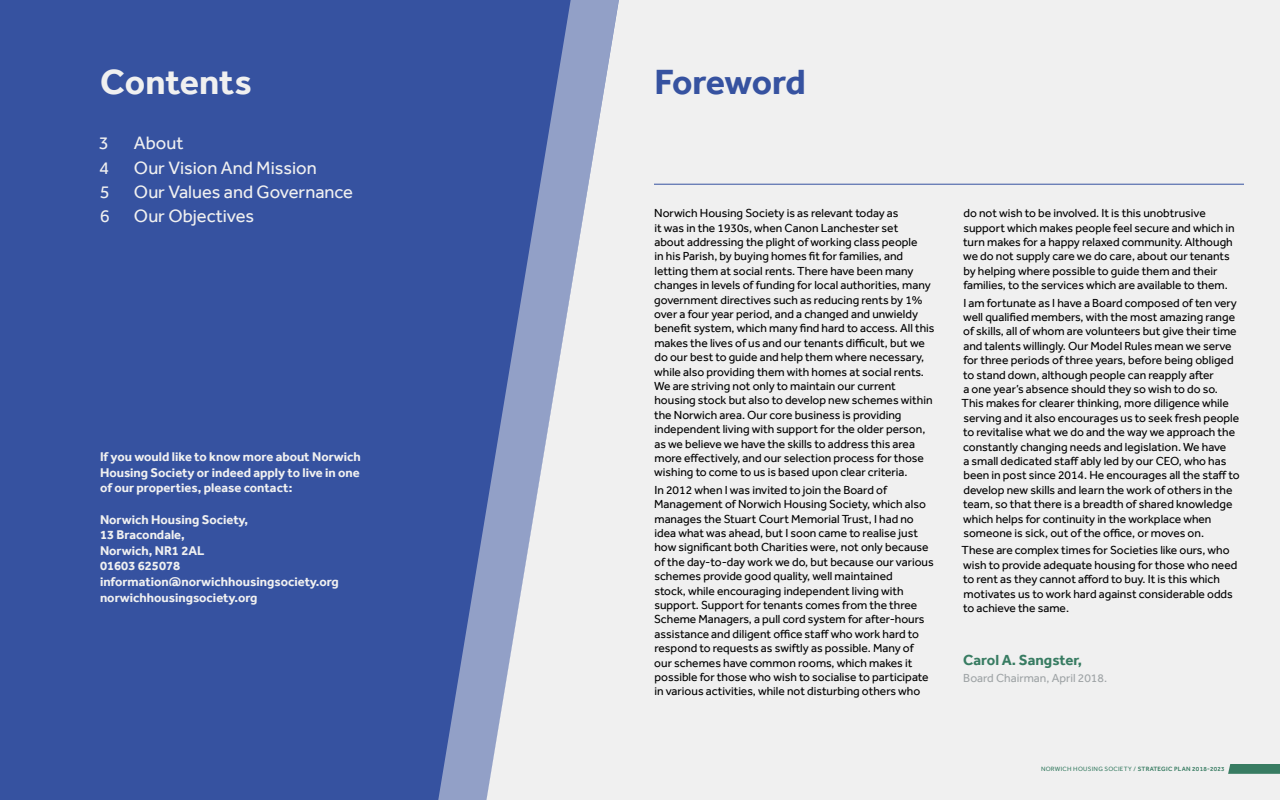
<style>
.page{position:relative;width:1280px;height:800px;background:#f0f0f0}
.page>*{position:absolute;margin:0;border:0;box-sizing:border-box;transform-origin:0 0}
.t1{font:700 36px "Effra";letter-spacing:-.015em;color:#3652a0}
.t2{font:700 36px "Effra";color:#f0f0f0}
.t3{font:18.4px "Effra";color:#f0f0f0}
.t4{font:700 15px "Effra";color:#387c62}
.t5{font:700 13px/15.6px "Effra";color:#f0f0f0;text-align:justify}
.t6{font:12px/14.4px "Effra";color:#000}
.t7{font:12px "Effra";color:#9fa4a6}
.t8{font:6.4px "Effra";letter-spacing:.04em;color:#387c62}
.s1{font-weight:500}
</style>
<div class="page">
<svg style="left:1228px;top:764px;width:52px;height:10px"></svg>
<div style="left:0;top:0;width:431px;height:800px;background:#3652a0"></div>
<svg style="left:431px;top:0;width:188px;height:800px"></svg>
<hr style="left:654px;top:184px;width:590px;height:1px;background:#3652a0">
<h1 class="t2" style="left:100px;top:60px;width:153px">Contents</h1>
<h2 class="t3" style="left:99px;top:132px;width:12px">3</h2>
<h2 class="t3" style="left:134px;top:132px;width:51px">About</h2>
<h2 class="t3" style="left:99px;top:156px;width:12px">4</h2>
<h2 class="t3" style="left:134px;top:156px;width:184px">Our Vision And Mission</h2>
<h2 class="t3" style="left:100px;top:181px;width:12px">5</h2>
<h2 class="t3" style="left:134px;top:181px;width:221px">Our Values and Governance</h2>
<h2 class="t3" style="left:100px;top:205px;width:12px">6</h2>
<h2 class="t3" style="left:134px;top:205px;width:122px">Our Objectives</h2>
<p class="t5" style="left:100px;top:449px;width:262px">If you would like to know more about Norwich Housing Society or indeed apply to live in one of our properties, please contact:</p>
<p class="t5" style="left:100px;top:511px;width:240px;text-align:left">Norwich Housing Society,<br>13 Bracondale,<br>Norwich, NR1 2AL<br>01603 625078 information@norwichhousingsociety.org norwichhousingsociety.org</p>
<h1 class="t1" style="left:655px;top:60px;width:153px">Foreword</h1>
<p class="t6" style="left:654px;top:206px;width:282px">Norwich Housing Society is as relevant today as<br>it was in the 1930s, when Canon Lanchester set<br>about addressing the plight of working class people<br>in his Parish, by buying homes fit for families, and letting them at social rents. There have been many changes in levels of funding for local authorities, many government directives such as reducing rents by 1% over a four year period, and a changed and unwieldy benefit system, which many find hard to access. All this makes the lives of us and our tenants difficult, but we do our best to guide and help them where necessary, while also providing them with homes at social rents.<br>We are striving not only to maintain our current housing stock but also to develop new schemes within the Norwich area. Our core business is providing independent living with support for the older person, as we believe we have the skills to address this area more effectively, and our selection process for those wishing to come to us is based upon clear criteria.</p>
<p class="t6" style="left:654px;top:482px;width:281px">In 2012 when I was invited to join the Board of Management of Norwich Housing Society, which also manages the Stuart Court Memorial Trust, I had no idea what was ahead, but I soon came to realise just how significant both Charities were, not only because of the day-to-day work we do, but because our various schemes provide good quality, well maintained<br>stock, while encouraging independent living with support. Support for tenants comes from the three Scheme Managers, a pull cord system for after-hours assistance and diligent office staff who work hard to respond to requests as swiftly as possible. Many of our schemes have common rooms, which makes it possible for those who wish to socialise to participate in various activities, while not disturbing others who</p>
<p class="t6" style="left:963px;top:206px;width:273px">do not wish to be involved. It is this unobtrusive support which makes people feel secure and which in turn makes for a happy relaxed community. Although we do not supply care we do care, about our tenants by helping where possible to guide them and their families, to the services which are available to them.</p>
<p class="t6" style="left:962px;top:295px;width:279px">I am fortunate as I have a Board composed of ten very well qualified members, with the most amazing range of skills, all of whom are volunteers but give their time and talents willingly. Our Model Rules mean we serve for three periods of three years, before being obliged to stand down, although people can reapply after<br>a one year’s absence should they so wish to do so.<br>This makes for clearer thinking, more diligence while serving and it also encourages us to seek fresh people to revitalise what we do and the way we approach the constantly changing needs and legislation. We have<br>a small dedicated staff ably led by our CEO, who has been in post since 2014. He encourages all the staff to develop new skills and learn the work of others in the team, so that there is a breadth of shared knowledge which helps for continuity in the workplace when someone is sick, out of the office, or moves on.</p>
<p class="t6" style="left:962px;top:543px;width:277px">These are complex times for Societies like ours, who wish to provide adequate housing for those who need to rent as they cannot afford to buy. It is this which motivates us to work hard against considerable odds to achieve the same.</p>
<p class="t4" style="left:963px;top:651px;width:120px">Carol A. Sangster,</p>
<p class="t7" style="left:963px;top:671px;width:145px">Board Chairman, April 2018.</p>
<p class="t8" style="left:1041px;top:765px;width:185px">NORWICH HOUSING SOCIETY / <span class="s1">STRATEGIC PLAN 2018-2023</span></p>
</div>
